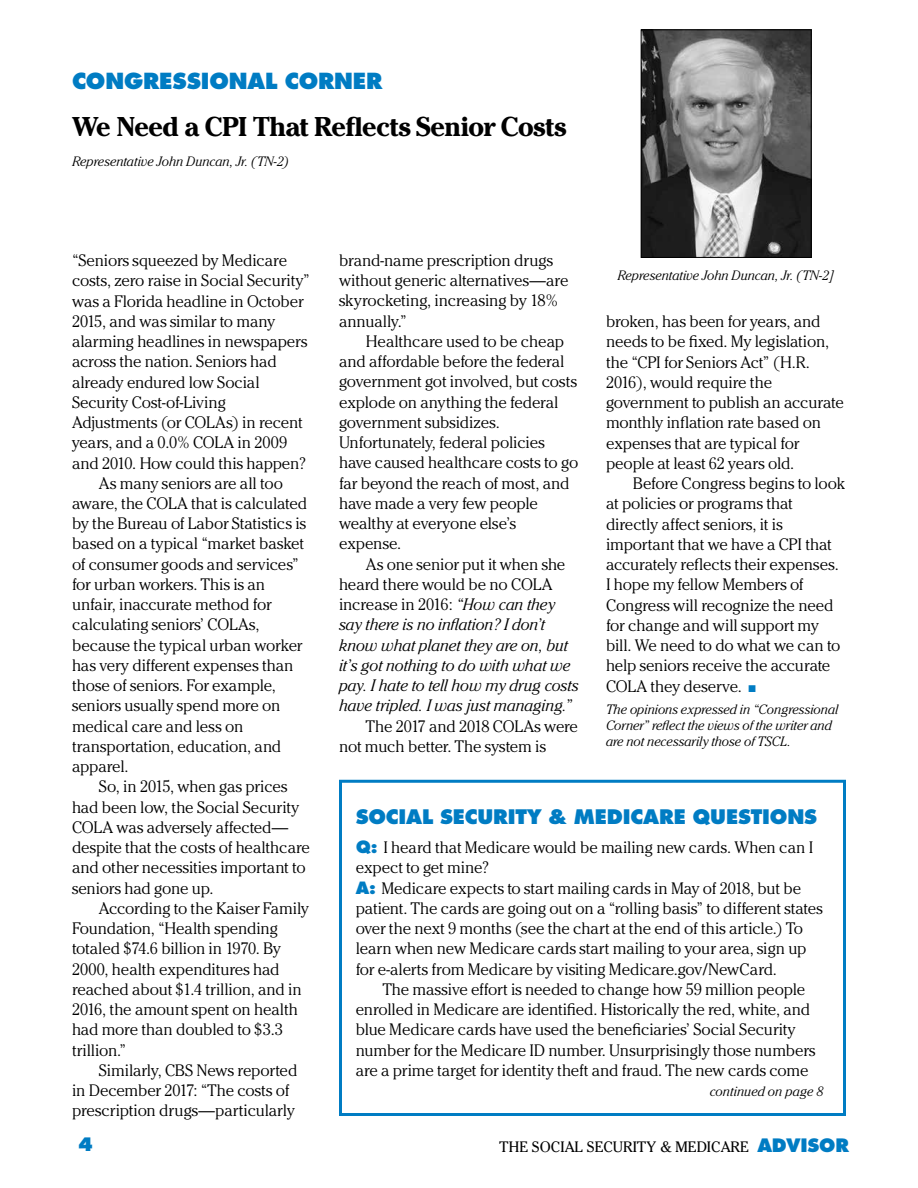
<style>
.page{position:relative;width:918px;height:1188px;background:#fff}
.page>*{position:absolute;margin:0;border:0;box-sizing:border-box;transform-origin:0 0}
.t1{font:700 27px "Cheltenham";letter-spacing:-.02em;color:#000}
.t2{font:800 21.6px "Futura";letter-spacing:-.01em;color:#007cc3}
.t3{font:800 19.5px "Futura";letter-spacing:-.01em;color:#007cc3}
.t4{font:800 18px "Futura";color:#007cc3}
.t5{font:300 16.5px/20.2px "Cheltenham";letter-spacing:-.01em;color:#000}
.t6{font:italic 300 16.5px/20.2px "Cheltenham";letter-spacing:-.01em;color:#000}
.t7{font:15px "Cheltenham";color:#000}
.t8{font:italic 300 13.5px/15.8px "Cheltenham";letter-spacing:-.005em;color:#000}
.s1{font-style:normal}
.s2{color:#007cc3}
.s3{font-family:"Futura";font-weight:800;color:#007cc3}
.s4{font-family:"Futura";font-weight:800;font-size:18px;color:#007cc3}
</style>
<div class="page">
<img style="left:643px;top:31px;width:167px;height:225px">
<div style="left:641px;top:29px;width:171px;height:229px;border:1px solid #000"></div>
<div style="left:339px;top:780px;width:507px;height:336px;border:3px solid #007cc3"></div>
<h2 class="t2" style="left:72px;top:68px;width:312px">CONGRESSIONAL CORNER</h2>
<h1 class="t1" style="left:72px;top:111px;width:496px">We Need a CPI That Reflects Senior Costs</h1>
<p class="t8" style="left:72px;top:153px;width:219px">Representative John Duncan, Jr. (TN-2)</p>
<p class="t5" style="left:72px;top:250px;width:217px">“Seniors squeezed by Medicare</p>
<p class="t5" style="left:72px;top:270px;width:239px">costs, zero raise in Social Security”</p>
<p class="t5" style="left:72px;top:291px;width:233px">was a Florida headline in October</p>
<p class="t5" style="left:72px;top:311px;width:205px">2015, and was similar to many</p>
<p class="t5" style="left:72px;top:331px;width:237px">alarming headlines in newspapers</p>
<p class="t5" style="left:72px;top:351px;width:206px">across the nation. Seniors had</p>
<p class="t5" style="left:72px;top:372px;width:189px">already endured low Social</p>
<p class="t5" style="left:72px;top:392px;width:155px">Security Cost-of-Living</p>
<p class="t5" style="left:72px;top:412px;width:232px">Adjustments (or COLAs) in recent</p>
<p class="t5" style="left:72px;top:432px;width:217px">years, and a 0.0% COLA in 2009</p>
<p class="t5" style="left:72px;top:453px;width:235px">and 2010. How could this happen?</p>
<p class="t5" style="left:99px;top:473px;width:185px">As many seniors are all too</p>
<p class="t5" style="left:72px;top:493px;width:237px">aware, the COLA that is calculated</p>
<p class="t5" style="left:72px;top:513px;width:236px">by the Bureau of Labor Statistics is</p>
<p class="t5" style="left:72px;top:534px;width:234px">based on a typical “market basket</p>
<p class="t5" style="left:72px;top:554px;width:228px">of consumer goods and services”</p>
<p class="t5" style="left:72px;top:574px;width:195px">for urban workers. This is an</p>
<p class="t5" style="left:72px;top:594px;width:201px">unfair, inaccurate method for</p>
<p class="t5" style="left:72px;top:615px;width:189px">calculating seniors’ COLAs,</p>
<p class="t5" style="left:72px;top:635px;width:232px">because the typical urban worker</p>
<p class="t5" style="left:72px;top:655px;width:223px">has very different expenses than</p>
<p class="t5" style="left:72px;top:675px;width:206px">those of seniors. For example,</p>
<p class="t5" style="left:72px;top:696px;width:210px">seniors usually spend more on</p>
<p class="t5" style="left:72px;top:716px;width:173px">medical care and less on</p>
<p class="t5" style="left:72px;top:736px;width:211px">transportation, education, and</p>
<p class="t5" style="left:72px;top:756px;width:58px">apparel.</p>
<p class="t5" style="left:99px;top:777px;width:190px">So, in 2015, when gas prices</p>
<p class="t5" style="left:72px;top:797px;width:229px">had been low, the Social Security</p>
<p class="t5" style="left:72px;top:817px;width:218px">COLA was adversely affected—</p>
<p class="t5" style="left:72px;top:837px;width:240px">despite that the costs of healthcare</p>
<p class="t5" style="left:72px;top:858px;width:235px">and other necessities important to</p>
<p class="t5" style="left:72px;top:878px;width:143px">seniors had gone up.</p>
<p class="t5" style="left:99px;top:898px;width:212px">According to the Kaiser Family</p>
<p class="t5" style="left:72px;top:918px;width:208px">Foundation, “Health spending</p>
<p class="t5" style="left:72px;top:938px;width:211px">totaled $74.6 billion in 1970. By</p>
<p class="t5" style="left:72px;top:959px;width:209px">2000, health expenditures had</p>
<p class="t5" style="left:72px;top:979px;width:231px">reached about $1.4 trillion, and in</p>
<p class="t5" style="left:72px;top:999px;width:228px">2016, the amount spent on health</p>
<p class="t5" style="left:72px;top:1019px;width:213px">had more than doubled to $3.3</p>
<p class="t5" style="left:72px;top:1040px;width:56px">trillion.”</p>
<p class="t5" style="left:99px;top:1060px;width:200px">Similarly, CBS News reported</p>
<p class="t5" style="left:72px;top:1080px;width:219px">in December 2017: “The costs of</p>
<p class="t5" style="left:72px;top:1100px;width:224px">prescription drugs—particularly</p>
<p class="t5" style="left:339px;top:250px;width:231px">brand-name prescription drugs without generic alternatives—are skyrocketing, increasing by 18% annually.”</p>
<p class="t5" style="left:339px;top:331px;width:241px;text-indent:27px">Healthcare used to be cheap and affordable before the federal government got involved, but costs explode on anything the federal government subsidizes.<br>Unfortunately, federal policies have caused healthcare costs to go far beyond the reach of most, and have made a very few people wealthy at everyone else’s expense.</p>
<p class="t6" style="left:339px;top:554px;width:241px;text-indent:27px"><span class="s1">As one senior put it when she heard there would be no COLA increase in 2016:</span> “How can they say there is no inflation? I don’t know what planet they are on, but it’s got nothing to do with what we pay. I hate to tell how my drug costs have tripled. I was just managing.”</p>
<p class="t5" style="left:339px;top:716px;width:241px;text-indent:27px">The 2017 and 2018 COLAs were not much better. The system is</p>
<p class="t8" style="left:617px;top:267px;width:219px">Representative John Duncan, Jr. (TN-2]</p>
<p class="t5" style="left:606px;top:311px;width:239px">broken, has been for years, and needs to be fixed. My legislation, the “CPI for Seniors Act” (H.R.<br>2016), would require the government to publish an accurate monthly inflation rate based on expenses that are typical for people at least 62 years old.</p>
<p class="t5" style="left:606px;top:473px;width:241px;text-indent:27px">Before Congress begins to look at policies or programs that directly affect seniors, it is important that we have a CPI that accurately reflects their expenses.<br>I hope my fellow Members of<br>Congress will recognize the need for change and will support my bill. We need to do what we can to help seniors receive the accurate<br>COLA they deserve. <span class="s2">■</span></p>
<p class="t8" style="left:606px;top:702px;width:234px">The opinions expressed in “Congressional<br>Corner” reflect the views of the writer and are not necessarily those of TSCL.</p>
<p class="t3" style="left:356px;top:804px;width:463px">SOCIAL SECURITY &amp; MEDICARE QUESTIONS</p>
<p class="t5" style="left:356px;top:837px;width:469px"><span class="s3">Q:</span> I heard that Medicare would be mailing new cards. When can I expect to get mine?<br><span class="s3">A:</span> Medicare expects to start mailing cards in May of 2018, but be patient. The cards are going out on a “rolling basis” to different states over the next 9 months (see the chart at the end of this article.) To learn when new Medicare cards start mailing to your area, sign up for e-alerts from Medicare by visiting Medicare.gov/NewCard.</p>
<p class="t5" style="left:356px;top:979px;width:461px;text-indent:27px">The massive effort is needed to change how 59 million people enrolled in Medicare are identified. Historically the red, white, and blue Medicare cards have used the beneficiaries’ Social Security number for the Medicare ID number. Unsurprisingly those numbers are a prime target for identity theft and fraud. The new cards come</p>
<p class="t8" style="left:710px;top:1084px;width:115px">continued on page 8</p>
<p class="t4" style="left:78px;top:1134px;width:16px">4</p>
<p class="t7" style="left:499px;top:1138px;width:351px">THE SOCIAL SECURITY &amp; MEDICARE <span class="s4">ADVISOR</span></p>
</div>
